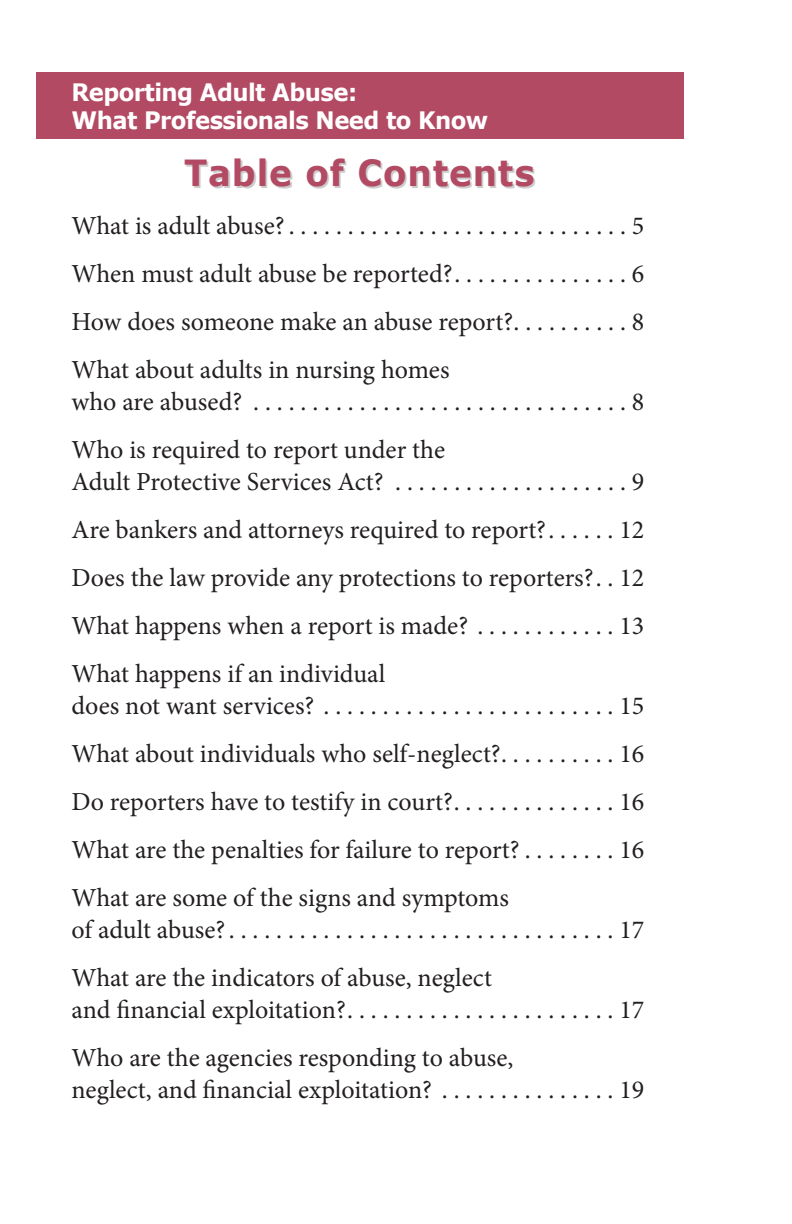
<style>
.page{position:relative;width:792px;height:1224px;background:#fff}
.page>*{position:absolute;margin:0;border:0;box-sizing:border-box;transform-origin:0 0}
.t1{font:700 36px "Verdana";letter-spacing:.025em;color:#b34a63;scale:.95 1}
.t2{font:26px/48px "Minion Pro";letter-spacing:-.005em;color:#231f20;text-align:justify}
.t3{font:700 24px/28.8px "Verdana";letter-spacing:-.025em;color:#fff;scale:.95 1}
</style>
<div class="page">
<div style="left:36px;top:72px;width:648px;height:66px;background:#b34a63"></div>
<p class="t3" style="left:72px;top:77px;width:440px">Reporting Adult Abuse:<br>What Professionals Need to Know</p>
<h1 class="t1" style="left:184px;top:150px;width:371px">Table of Contents</h1>
<p class="t2" style="left:72px;top:204px;width:574px">What is adult abuse? . . . . . . . . . . . . . . . . . . . . . . . . . . . . . 5<br>When must adult abuse be reported?. . . . . . . . . . . . . . . 6<br>How does someone make an abuse report?. . . . . . . . . . 8<br>What about adults in nursing homes</p>
<p class="t2" style="left:72px;top:380px;width:574px">who are abused? . . . . . . . . . . . . . . . . . . . . . . . . . . . . . . . . 8<br>Who is required to report under the</p>
<p class="t2" style="left:72px;top:460px;width:574px">Adult Protective Services Act? . . . . . . . . . . . . . . . . . . . . 9<br>Are bankers and attorneys required to report?. . . . . . 12<br>Does the law provide any protections to reporters?. . 12<br>What happens when a report is made? . . . . . . . . . . . . 13<br>What happens if an individual</p>
<p class="t2" style="left:72px;top:684px;width:574px">does not want services? . . . . . . . . . . . . . . . . . . . . . . . . . 15<br>What about individuals who self-neglect?. . . . . . . . . . 16<br>Do reporters have to testify in court?. . . . . . . . . . . . . . 16<br>What are the penalties for failure to report? . . . . . . . . 16<br>What are some of the signs and symptoms</p>
<p class="t2" style="left:72px;top:908px;width:574px">of adult abuse?. . . . . . . . . . . . . . . . . . . . . . . . . . . . . . . . . 17<br>What are the indicators of abuse, neglect</p>
<p class="t2" style="left:72px;top:988px;width:574px">and financial exploitation?. . . . . . . . . . . . . . . . . . . . . . . 17<br>Who are the agencies responding to abuse,</p>
<p class="t2" style="left:72px;top:1068px;width:574px">neglect, and financial exploitation? . . . . . . . . . . . . . . . 19</p>
</div>
